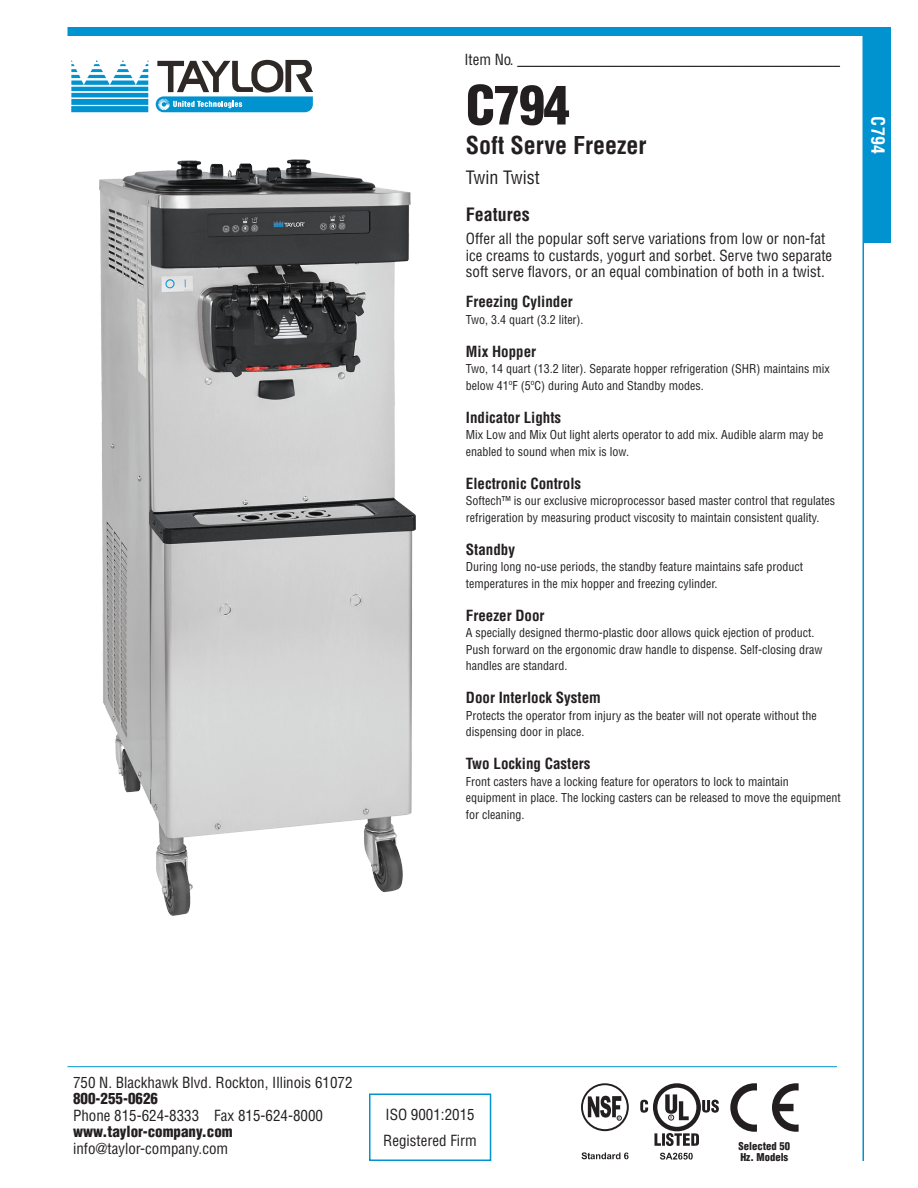
<style>
.page{position:relative;width:918px;height:1188px;background:#fff}
.page>*{position:absolute;margin:0;border:0;box-sizing:border-box;transform-origin:0 0}
.Model_Number{font:900 condensed 52.5px "Helvetica";color:#231f20}
.Model_Description_Li{font:700 condensed 24px "Helvetica";color:#231f20}
.Model_Description_Li-2{font:condensed 18px "Helvetica";color:#231f20}
.Features_Header{font:700 condensed 18px "Helvetica";color:#231f20}
.Side_Bar_Model_Numbe{font:700 condensed 18px "Helvetica";color:#fff}
.Features_Body{font:condensed 15px/16.5px "Helvetica";color:#231f20}
.t1{font:condensed 15px "Helvetica LT Std";color:#231f20}
.List_Header{font:700 condensed 15px "Helvetica";color:#231f20}
.t2{font:900 condensed 15px "Helvetica LT Std";color:#231f20}
.List_Body{font:condensed 12px/16.5px "Helvetica";color:#231f20}
.t3{font:900 condensed 10.65px/10.8px "Helvetica LT Std";color:#231f20}
</style>
<div class="page">
<div style="left:68px;top:27px;width:823px;height:9px;background:#0093d0"></div>
<hr style="left:68px;top:1066px;width:769px;height:1px;background:#0093d0">
<hr style="left:862px;top:27px;width:2px;height:1134px;background:#0093d0">
<div style="left:864px;top:27px;width:27px;height:216px;background:#0093d0"></div>
<img style="left:99px;top:160px;width:316px;height:756px">
<hr style="left:517px;top:66px;width:323px;height:1px;background:#231f20">
<div style="left:369px;top:1094px;width:122px;height:67px;border:2px solid #0093d0"></div>
<svg style="left:71px;top:60px;width:77px;height:52px"></svg>
<svg style="left:156px;top:60px;width:157px;height:52px"></svg>
<svg style="left:660px;top:1153px;width:33px;height:7px"></svg>
<svg style="left:640px;top:1083px;width:79px;height:63px"></svg>
<svg style="left:582px;top:1152px;width:47px;height:7px"></svg>
<svg style="left:581px;top:1083px;width:48px;height:48px"></svg>
<svg style="left:730px;top:1083px;width:27px;height:49px"></svg>
<svg style="left:772px;top:1083px;width:27px;height:49px"></svg>
<p class="t1" style="left:464px;top:50px;width:377px">Item No. ___________________________________________</p>
<p class="Model_Number" style="left:466px;top:72px;width:106px">C794</p>
<p class="Model_Description_Li" style="left:466px;top:131px;width:182px">Soft Serve Freezer</p>
<p class="Model_Description_Li-2" style="left:466px;top:167px;width:75px">Twin Twist</p>
<p class="Features_Header" style="left:466px;top:203px;width:65px">Features</p>
<p class="Features_Body" style="left:466px;top:231px;width:368px">Offer all the popular soft serve variations from low or non-fat ice creams to custards, yogurt and sorbet. Serve two separate soft serve flavors, or an equal combination of both in a twist.</p>
<p class="List_Header" style="left:466px;top:293px;width:109px">Freezing Cylinder</p>
<p class="List_Body" style="left:466px;top:311px;width:119px">Two, 3.4 quart (3.2 liter).</p>
<p class="List_Header" style="left:466px;top:342px;width:72px">Mix Hopper</p>
<p class="List_Body" style="left:466px;top:361px;width:366px">Two, 14 quart (13.2 liter). Separate hopper refrigeration (SHR) maintains mix below 41ºF (5ºC) during Auto and Standby modes.</p>
<p class="List_Header" style="left:466px;top:408px;width:97px">Indicator Lights</p>
<p class="List_Body" style="left:466px;top:427px;width:359px">Mix Low and Mix Out light alerts operator to add mix. Audible alarm may be enabled to sound when mix is low.</p>
<p class="List_Header" style="left:466px;top:474px;width:117px">Electronic Controls</p>
<p class="List_Body" style="left:466px;top:493px;width:371px">Softech™ is our exclusive microprocessor based master control that regulates refrigeration by measuring product viscosity to maintain consistent quality.</p>
<p class="List_Header" style="left:466px;top:540px;width:51px">Standby</p>
<p class="List_Body" style="left:466px;top:559px;width:339px">During long no-use periods, the standby feature maintains safe product temperatures in the mix hopper and freezing cylinder.</p>
<p class="List_Header" style="left:466px;top:606px;width:80px">Freezer Door</p>
<p class="List_Body" style="left:466px;top:625px;width:358px">A specially designed thermo-plastic door allows quick ejection of product.<br>Push forward on the ergonomic draw handle to dispense. Self-closing draw handles are standard.</p>
<p class="List_Header" style="left:466px;top:689px;width:136px">Door Interlock System</p>
<p class="List_Body" style="left:466px;top:707px;width:352px">Protects the operator from injury as the beater will not operate without the dispensing door in place.</p>
<p class="List_Header" style="left:466px;top:755px;width:126px">Two Locking Casters</p>
<p class="List_Body" style="left:466px;top:773px;width:376px">Front casters have a locking feature for operators to lock to maintain equipment in place. The locking casters can be released to move the equipment for cleaning.</p>
<p class="Side_Bar_Model_Numbe" style="left:889px;top:116px;width:39px;rotate:90deg">C794</p>
<p class="t1" style="left:73px;top:1073px;width:281px">750 N. Blackhawk Blvd. Rockton, Illinois 61072</p>
<p class="t2" style="left:73px;top:1089px;width:86px">800-255-0626</p>
<p class="t1" style="left:73px;top:1106px;width:251px">Phone 815-624-8333 Fax 815-624-8000</p>
<p class="t2" style="left:73px;top:1122px;width:161px">www.taylor-company.com</p>
<p class="t1" style="left:73px;top:1139px;width:157px">info@taylor-company.com</p>
<p class="Features_Body" style="left:383px;top:1102px;width:95px;line-height:25.5px">ISO 9001:2015<br>Registered Firm</p>
<p class="t3" style="left:739px;top:1141px;width:53px">Selected 50<br>Hz. Models</p>
</div>
